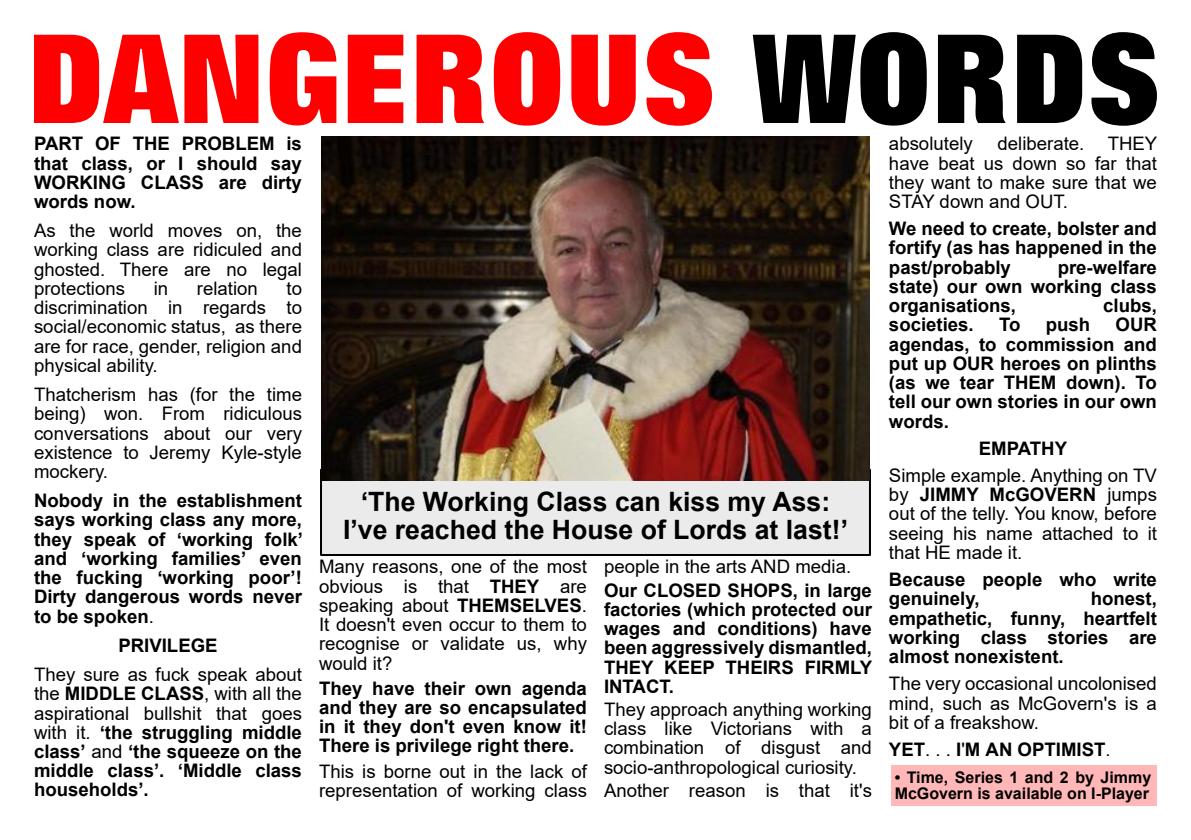
<style>
.page{position:relative;width:1191px;height:840px;background:#fff}
.page>*{position:absolute;margin:0;border:0;box-sizing:border-box;transform-origin:0 0}
.t1{font:800 123.6px "Folio BT";color:#f00;scale:.82 1}
.t2{font:700 26.6px/27.6px "Arial";color:#000;text-align:center}
.t3{font:700 18.6px/19.2px "Arial";color:#000;text-align:justify}
.t4{font:18.6px/19.2px "Arial";color:#000;text-align:justify}
.t5{font:700 16px/16.6px "Arial";color:#000}
.s1{color:#000}
.s2{font-weight:400}
.s3{font-weight:700}
.s4{font-weight:400;font-size:18px}
</style>
<div class="page">
<div style="left:891px;top:764px;width:266px;height:41px;background:#ffb7b7"></div>
<div style="left:320px;top:468px;width:551px;height:87px;background:#ebebeb;border:2px solid #000"></div>
<img style="left:321px;top:137px;width:549px;height:343px">
<h1 class="t1" style="left:27px;top:29px;width:1384px">DANGEROUS <span class="s1">WORDS</span></h1>
<p class="t3" style="left:34px;top:136px;width:269px">PART OF THE PROBLEM is that class, or I should say WORKING CLASS are dirty words now.</p>
<p class="t4" style="left:34px;top:223px;width:269px">As the world moves on, the working class are ridiculed and ghosted. There are no legal protections</p>
<p class="t4" style="left:154px;top:280px;width:16px">in</p>
<p class="t4" style="left:197px;top:280px;width:63px">relation</p>
<p class="t4" style="left:34px;top:280px;width:269px;text-indent:252px">to discrimination in regards to social/economic status, as there are for race, gender, religion and physical ability.</p>
<p class="t4" style="left:34px;top:386px;width:269px">Thatcherism has (for the time being) won. From ridiculous conversations about our very existence to Jeremy Kyle-style mockery.</p>
<p class="t3" style="left:34px;top:492px;width:270px">Nobody in the establishment says working class any more, they speak of ‘working folk’ and ‘working families’ even the fucking ‘working poor’!<br>Dirty dangerous words never to be spoken<span class="s2">.</span></p>
<p class="t3" style="left:118px;top:637px;width:101px">PRIVILEGE</p>
<p class="t3" style="left:34px;top:666px;width:269px"><span class="s2">They sure as fuck speak about the</span> MIDDLE CLASS<span class="s2">, with all the aspirational bullshit that goes with it.</span> ‘the struggling middle class’ <span class="s2">and</span> ‘the squeeze on the middle class’. ‘Middle class households’.</p>
<h2 class="t2" style="left:343px;top:490px;width:506px">‘The Working Class can kiss my Ass:<br>I’ve reached the House of Lords at last!’</h2>
<p class="t4" style="left:319px;top:558px;width:269px">Many reasons, one of the most obvious is that <span class="s3">THEY</span> are speaking about <span class="s3">THEMSELVES</span>.<br>It doesn't even occur to them to recognise or validate us, why would it?</p>
<p class="t3" style="left:319px;top:680px;width:269px">They have their own agenda and they are so encapsulated in it they don't even know it!<br>There is privilege right there.</p>
<p class="t4" style="left:319px;top:762px;width:269px">This is borne out in the lack of representation of working class</p>
<p class="t4" style="left:604px;top:558px;width:249px">people in the arts AND media.</p>
<p class="t3" style="left:604px;top:582px;width:270px">Our CLOSED SHOPS, in large factories (which protected our wages and conditions) have been aggressively dismantled, THEY KEEP THEIRS FIRMLY INTACT.</p>
<p class="t4" style="left:604px;top:701px;width:269px">They approach anything working class like Victorians with a combination of disgust and socio-anthropological curiosity.</p>
<p class="t4" style="left:604px;top:782px;width:269px">Another reason is that it's</p>
<p class="t4" style="left:889px;top:136px;width:270px;text-indent:109px">deliberate. THEY have beat us down so far that they want to make sure that we STAY down and OUT.</p>
<p class="t3" style="left:889px;top:221px;width:269px">We need to create, bolster and fortify (as has happened in the past/probably</p>
<p class="t4" style="left:889px;top:136px;width:85px">absolutely</p>
<p class="t3" style="left:889px;top:259px;width:269px;text-indent:169px">pre-welfare state) our own working class organisations,</p>
<p class="t3" style="left:1103px;top:297px;width:55px">clubs,</p>
<p class="t3" style="left:889px;top:317px;width:269px;text-indent:227px">OUR agendas, to commission and put up OUR heroes on plinths (as we tear THEM down). To tell our own stories in our own words.</p>
<p class="t3" style="left:979px;top:440px;width:90px">EMPATHY</p>
<p class="t4" style="left:889px;top:467px;width:269px">Simple example. Anything on TV by <span class="s3">JIMMY McGOVERN</span> jumps out of the telly. You know, before seeing his name attached to it that HE made it.</p>
<p class="t3" style="left:889px;top:571px;width:269px">Because people who write genuinely,</p>
<p class="t3" style="left:889px;top:317px;width:86px">societies.</p>
<p class="t3" style="left:999px;top:317px;width:23px">To</p>
<p class="t3" style="left:1045px;top:317px;width:46px">push</p>
<p class="t3" style="left:889px;top:590px;width:269px;text-indent:202px">honest, empathetic, funny, heartfelt working class stories are almost nonexistent.</p>
<p class="t4" style="left:889px;top:675px;width:269px">The very occasional uncolonised mind, such as McGovern's is a bit of a freakshow.</p>
<p class="t3" style="left:889px;top:741px;width:223px">YET<span class="s2">. . .</span> I<span class="s2">'</span>M AN OPTIMIST<span class="s4">.</span></p>
<p class="t5" style="left:894px;top:769px;width:258px">• Time, Series 1 and 2 by Jimmy<br>McGovern is available on I-Player</p>
</div>
